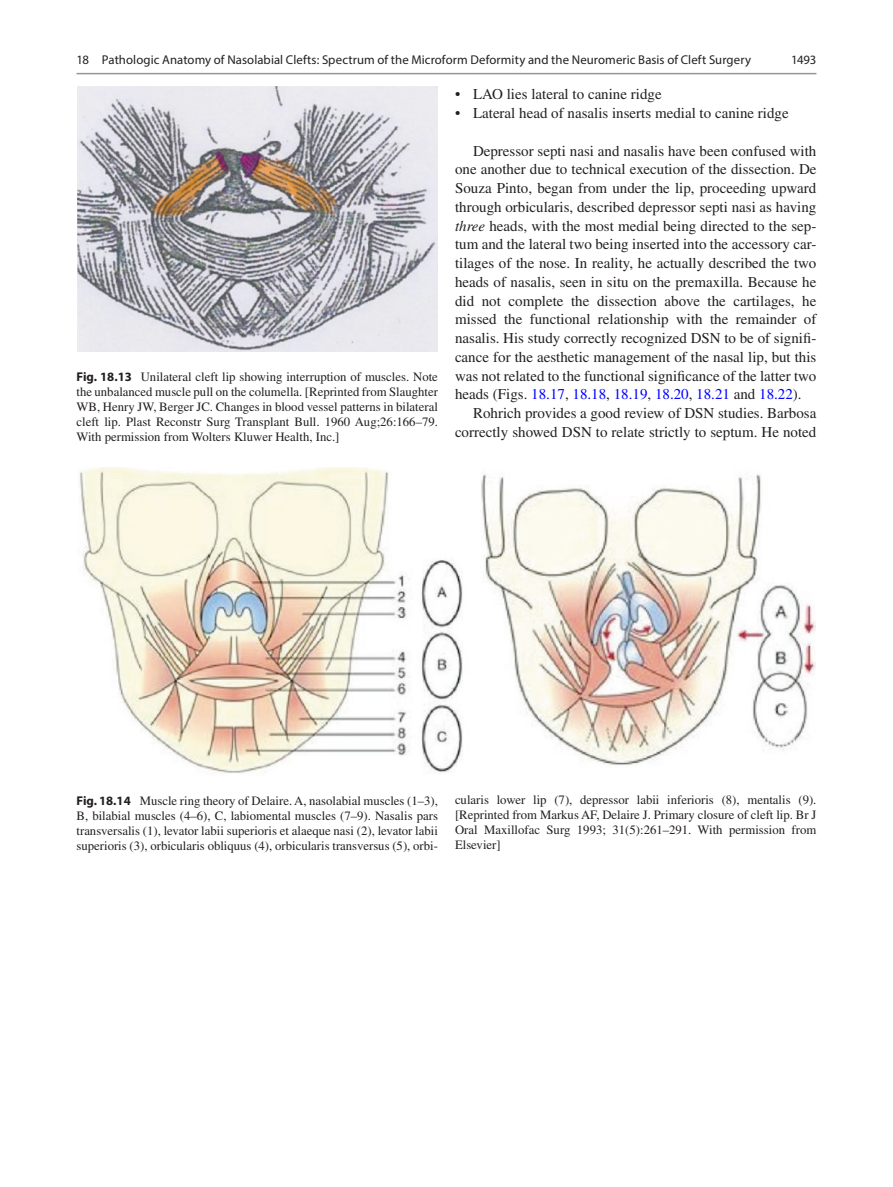
<style>
.page{position:relative;width:893px;height:1187px;background:#fff}
.page>*{position:absolute;margin:0;border:0;box-sizing:border-box;transform-origin:0 0}
.Text{font:15px/18.8px "Times LT Std";color:#231f20;text-align:justify}
.t1{font:12.75px/15px "Times LT Std";color:#231f20;text-align:justify}
.t2{font:12.75px "Myriad Pro";letter-spacing:.005em;color:#231f20}
.s1{font-family:"Myriad Pro";font-weight:700}
.s2{font-style:italic}
.s3{color:#00f}
</style>
<div class="page">
<img style="left:77px;top:87px;width:360px;height:265px">
<img style="left:79px;top:467px;width:737px;height:306px">
<hr style="left:77px;top:73px;width:739px;height:1px;background:#939598">
<p class="t2" style="left:77px;top:52px;width:676px">18 Pathologic Anatomy of Nasolabial Clefts: Spectrum of the Microform Deformity and the Neuromeric Basis of Cleft Surgery</p>
<p class="t2" style="left:791px;top:52px;width:27px">1493</p>
<p class="t1" style="left:77px;top:369px;width:363px"><span class="s1">Fig. 18.13</span> Unilateral cleft lip showing interruption of muscles. Note the unbalanced muscle pull on the columella. [Reprinted from Slaughter WB, Henry JW, Berger JC. Changes in blood vessel patterns in bilateral cleft lip. Plast Reconstr Surg Transplant Bull. 1960 Aug;26:166–79.<br>With permission from Wolters Kluwer Health, Inc.]</p>
<p class="Text" style="left:455px;top:85px;width:208px">• LAO lies lateral to canine ridge</p>
<p class="Text" style="left:455px;top:104px;width:335px">• Lateral head of nasalis inserts medial to canine ridge</p>
<p class="Text" style="left:455px;top:141px;width:363px;text-indent:18px">Depressor septi nasi and nasalis have been confused with one another due to technical execution of the dissection. De Souza Pinto, began from under the lip, proceeding upward through orbicularis, described depressor septi nasi as having <span class="s2">three</span> heads, with the most medial being directed to the sep&shy;tum and the lateral two being inserted into the accessory car&shy;tilages of the nose. In reality, he actually described the two heads of nasalis, seen in situ on the premaxilla. Because he did not complete the dissection above the cartilages, he missed the functional relationship with the remainder of nasalis. His study correctly recognized DSN to be of signifi&shy;cance for the aesthetic management of the nasal lip, but this was not related to the functional significance of the latter two heads (Figs. <span class="s3">18.17</span>, <span class="s3">18.18</span>, <span class="s3">18.19</span>, <span class="s3">18.20</span>, <span class="s3">18.21</span> and <span class="s3">18.22</span>).</p>
<p class="Text" style="left:455px;top:404px;width:363px;text-align:right">Rohrich provides a good review of DSN studies. Barbosa correctly showed DSN to relate strictly to septum. He noted</p>
<p class="t1" style="left:77px;top:792px;width:363px"><span class="s1">Fig. 18.14</span> Muscle ring theory of Delaire. A, nasolabial muscles (1–3), B, bilabial muscles (4–6), C, labiomental muscles (7–9). Nasalis pars transversalis (1), levator labii superioris et alaeque nasi (2), levator labii superioris (3), orbicularis obliquus (4), orbicularis transversus (5), orbi-</p>
<p class="t1" style="left:455px;top:792px;width:363px">cularis lower lip (7), depressor labii inferioris (8), mentalis (9). [Reprinted from Markus AF, Delaire J. Primary closure of cleft lip. Br J Oral Maxillofac Surg 1993; 31(5):261–291. With permission from Elsevier]</p>
</div>
